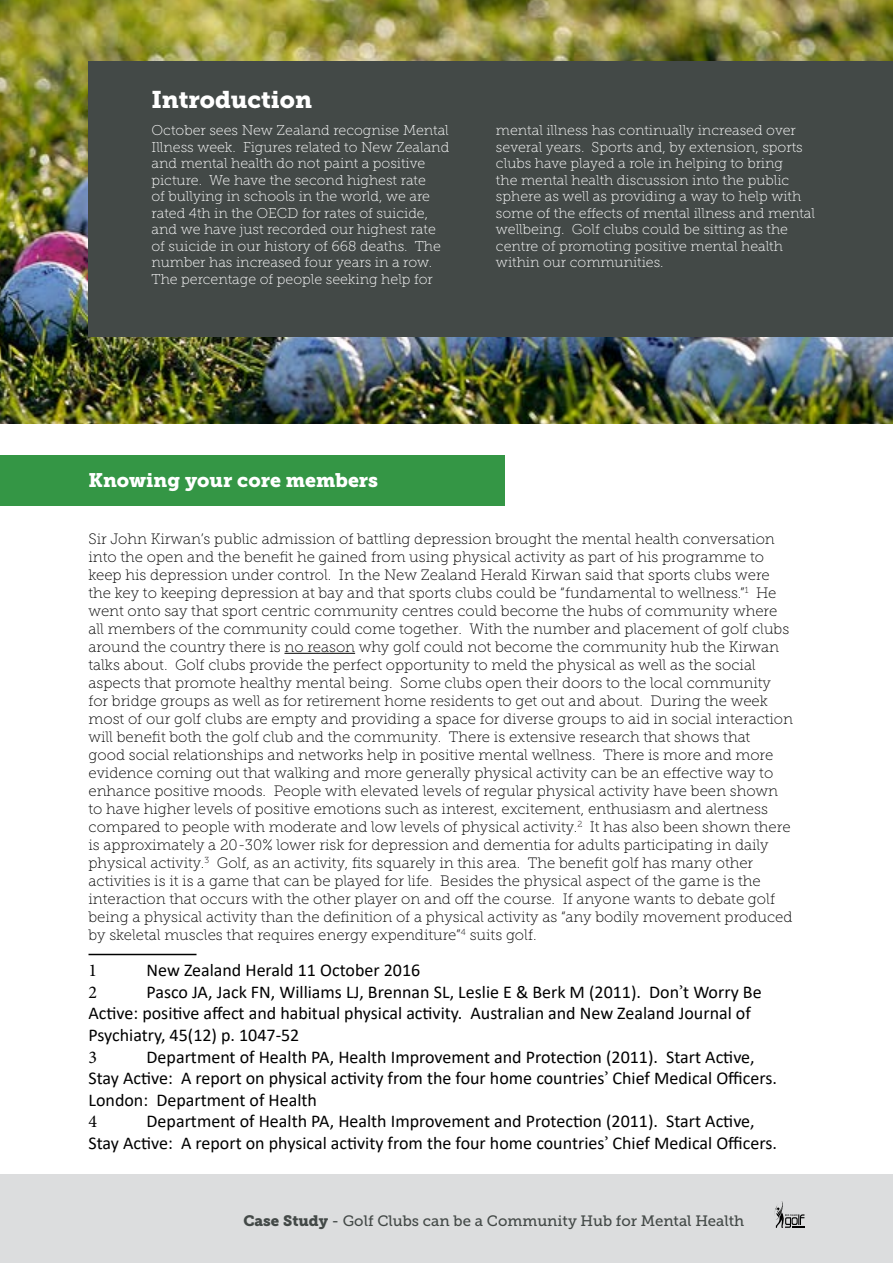
<style>
.page{position:relative;width:893px;height:1263px;background:#fff}
.page>*{position:absolute;margin:0;border:0;box-sizing:border-box;transform-origin:0 0}
.t1{font:24px "Museo Slab 900";color:#fff}
.t2{font:19.5px "Museo Slab 900";color:#fff}
.t3{font:18px/21.6px "Calibri";color:#000}
.t4{font:18px "Minion Pro";color:#000}
.t5{font:15px/18px "Museo Slab 100";color:#000}
.t6{font:15px "Museo Slab 500";color:#434947}
.t7{font:14.25px/16.5px "Museo Slab 100";color:#fff}
.s1{font-family:"Minion Pro"}
.s2{font-family:"Museo Slab 900"}
</style>
<div class="page">
<img style="left:0;top:0;width:893px;height:423px">
<div style="left:88px;top:62px;width:805px;height:275px;background:#434947"></div>
<div style="left:0;top:455px;width:504px;height:50px;background:#349645"></div>
<div style="left:0;top:1175px;width:893px;height:88px;background:#dcddde"></div>
<svg style="left:774px;top:1201px;width:30px;height:27px"></svg>
<hr style="left:284px;top:653px;width:71px;height:1px;background:#000">
<hr style="left:88px;top:954px;width:108px;height:1px;background:#000">
<h1 class="t1" style="left:152px;top:86px;width:162px">Introduction</h1>
<p class="t7" style="left:152px;top:122px;width:299px">October sees New Zealand recognise Mental Illness week. Figures related to New Zealand and mental health do not paint a positive picture. We have the second highest rate<br>of bullying in schools in the world, we are rated 4th in the OECD for rates of suicide, and we have just recorded our highest rate of suicide in our history of 668 deaths. The number has increased four years in a row.<br>The percentage of people seeking help for</p>
<p class="t7" style="left:496px;top:122px;width:321px">mental illness has continually increased over several years. Sports and, by extension, sports clubs have played a role in helping to bring<br>the mental health discussion into the public sphere as well as providing a way to help with some of the effects of mental illness and mental wellbeing. Golf clubs could be sitting as the centre of promoting positive mental health within our communities.</p>
<h2 class="t2" style="left:88px;top:469px;width:291px">Knowing your core members</h2>
<p class="t5" style="left:88px;top:530px;width:706px">Sir John Kirwan’s public admission of battling depression brought the mental health conversation into the open and the benefit he gained from using physical activity as part of his programme to keep his depression under control. In the New Zealand Herald Kirwan said that sports clubs were the key to keeping depression at bay and that sports clubs could be “fundamental to wellness.”<sup>1</sup> He went onto say that sport centric community centres could become the hubs of community where all members of the community could come together. With the number and placement of golf clubs around the country there is no reason why golf could not become the community hub the Kirwan talks about. Golf clubs provide the perfect opportunity to meld the physical as well as the social aspects that promote healthy mental being. Some clubs open their doors to the local community for bridge groups as well as for retirement home residents to get out and about. During the week most of our golf clubs are empty and providing a space for diverse groups to aid in social interaction will benefit both the golf club and the community. There is extensive research that shows that<br>good social relationships and networks help in positive mental wellness. There is more and more evidence coming out that walking and more generally physical activity can be an effective way to enhance positive moods. People with elevated levels of regular physical activity have been shown to have higher levels of positive emotions such as interest, excitement, enthusiasm and alertness compared to people with moderate and low levels of physical activity.<sup>2</sup> It has also been shown there is approximately a 20-30% lower risk for depression and dementia for adults participating in daily physical activity.<sup>3</sup> Golf, as an activity, fits squarely in this area. The benefit golf has many other activities is it is a game that can be played for life. Besides the physical aspect of the game is the interaction that occurs with the other player on and off the course. If anyone wants to debate golf being a physical activity than the definition of a physical activity as “any bodily movement produced by skeletal muscles that requires energy expenditure”<sup>4</sup> suits golf.</p>
<p class="t4" style="left:88px;top:958px;width:10px">1</p>
<p class="t3" style="left:147px;top:959px;width:275px">New Zealand Herald 11 October 2016</p>
<p class="t4" style="left:88px;top:980px;width:10px">2</p>
<p class="t3" style="left:89px;top:980px;width:675px;text-indent:58px">Pasco JA, Jack FN, Williams LJ, Brennan SL, Leslie E &amp; Berk M (2011). Don<span class="s1">’</span>t Worry Be<br>Active: positive affect and habitual physical activity. Australian and New Zealand Journal of<br>Psychiatry, 45(12) p. 1047-52</p>
<p class="t4" style="left:89px;top:1045px;width:10px">3</p>
<p class="t3" style="left:89px;top:1045px;width:690px;text-indent:58px">Department of Health PA, Health Improvement and Protection (2011). Start Active,<br>Stay Active: A report on physical activity from the four home countries<span class="s1">’</span> Chief Medical Officers.<br>London: Department of Health</p>
<p class="t4" style="left:89px;top:1109px;width:10px">4</p>
<p class="t3" style="left:89px;top:1110px;width:690px;text-indent:58px">Department of Health PA, Health Improvement and Protection (2011). Start Active,<br>Stay Active: A report on physical activity from the four home countries<span class="s1">’</span> Chief Medical Officers.</p>
<p class="t6" style="left:243px;top:1212px;width:502px"><span class="s2">Case Study</span> - Golf Clubs can be a Community Hub for Mental Health</p>
</div>
